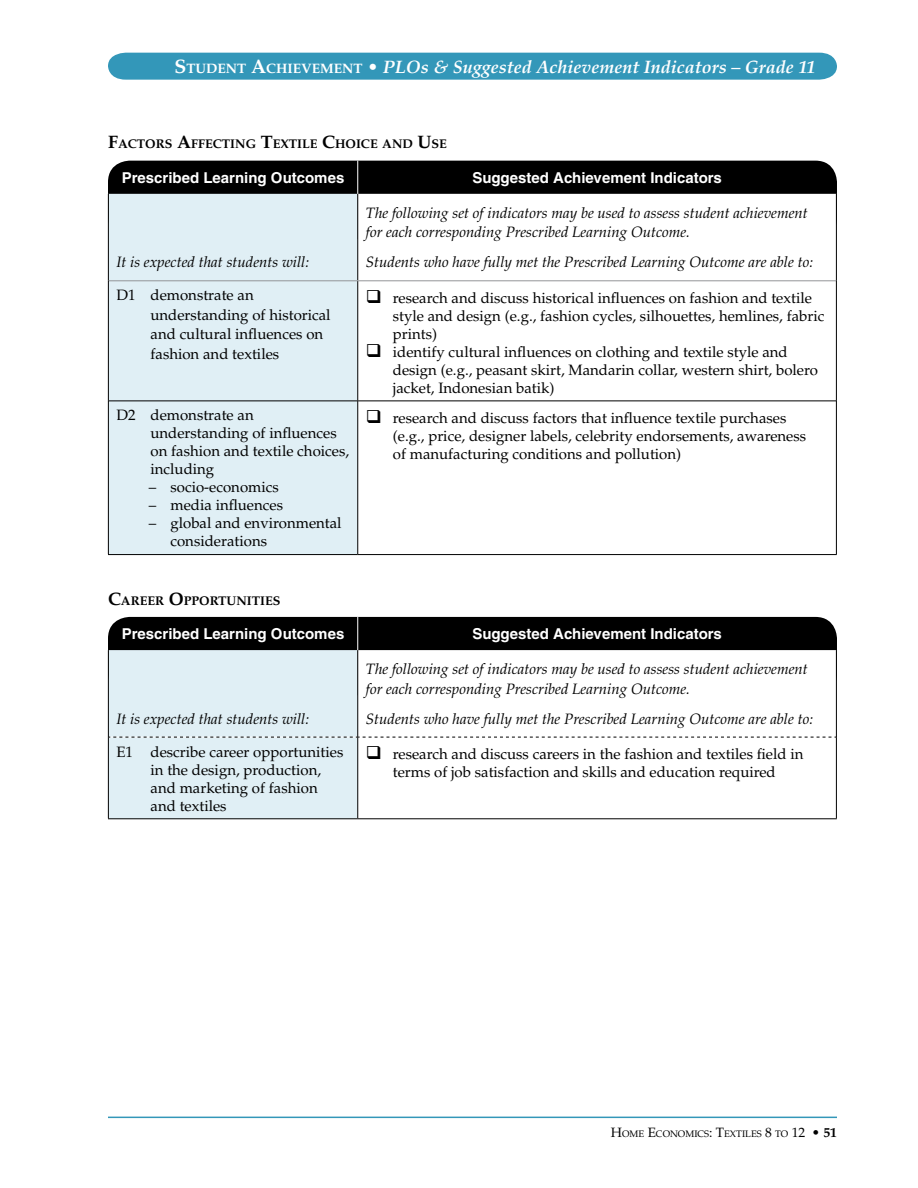
<style>
.page{position:relative;width:918px;height:1188px;background:#fff}
.page>*{position:absolute;margin:0;border:0;box-sizing:border-box;transform-origin:0 0}
.t1{font:italic 700 18px "Palatino";color:#fff}
.t2{font:15px/18px "Palatino";color:#000}
.t3{font:italic 15px/19.5px "Palatino";color:#000}
.t4{font:700 15px "Helvetica";color:#fff}
.t5{font:700 12.6px "Palatino";color:#000}
.t6{font:9.45px "Palatino";color:#000}
.s1{font-style:normal;font-size:19.5px}
.s2{font-style:normal;font-size:13.65px}
.s3{font-style:normal}
.s4{font-size:18px}
.s5{font-size:13.5px}
.s6{font-weight:700;font-size:13.5px}
</style>
<div class="page">
<div style="left:108px;top:53px;width:729px;height:27px;background:#3397b9"></div>
<hr style="left:108px;top:1117px;width:729px;height:1px;background:#3397b9">
<div style="left:108px;top:161px;width:729px;height:78px;background:#000;border-radius:22px"></div>
<div style="left:109px;top:194px;width:248px;height:360px;background:#e0eff5"></div>
<svg style="left:358px;top:194px;width:478px;height:360px"></svg>
<hr style="left:109px;top:401px;width:248px;height:1px;background:#000">
<hr style="left:358px;top:401px;width:478px;height:1px;background:#000">
<hr style="left:108px;top:554px;width:250px;height:1px;background:#000">
<hr style="left:358px;top:554px;width:479px;height:1px;background:#000">
<hr style="left:108px;top:194px;width:1px;height:87px;background:#000">
<hr style="left:357px;top:194px;width:1px;height:86px;background:#000">
<hr style="left:836px;top:194px;width:1px;height:87px;background:#000">
<hr style="left:109px;top:280px;width:249px;height:1px;background:#939598">
<hr style="left:358px;top:280px;width:478px;height:1px;background:#939598">
<hr style="left:357px;top:161px;width:1px;height:33px;background:#fff">
<hr style="left:108px;top:401px;width:1px;height:153px;background:#000">
<hr style="left:357px;top:401px;width:1px;height:153px;background:#000">
<hr style="left:836px;top:401px;width:1px;height:153px;background:#000">
<hr style="left:108px;top:281px;width:1px;height:120px;background:#000">
<hr style="left:357px;top:281px;width:1px;height:120px;background:#000">
<hr style="left:836px;top:281px;width:1px;height:120px;background:#000">
<div style="left:108px;top:617px;width:729px;height:78px;background:#000;border-radius:22px"></div>
<hr style="left:358px;top:818px;width:479px;height:1px;background:#000">
<svg style="left:108px;top:650px;width:728px;height:169px"></svg>
<hr style="left:108px;top:650px;width:1px;height:87px;background:#000">
<hr style="left:357px;top:650px;width:1px;height:87px;background:#000">
<hr style="left:836px;top:650px;width:1px;height:87px;background:#000">
<hr style="left:357px;top:617px;width:1px;height:33px;background:#fff">
<hr style="left:108px;top:737px;width:1px;height:81px;background:#000">
<hr style="left:357px;top:737px;width:1px;height:81px;background:#000">
<hr style="left:836px;top:737px;width:1px;height:81px;background:#000">
<p class="t1" style="left:174px;top:57px;width:642px"><span class="s1">S</span> <span class="s2">TUDENT</span> <span class="s1">A</span><span class="s2">CHIEVEMENT</span> <span class="s3">•</span> PLOs &amp; Suggested Achievement Indicators – Grade 11</p>
<p class="t5" style="left:108px;top:137px;width:340px"><span class="s4">F</span>ACTORS <span class="s4">A</span>FFECTING <span class="s4">T</span>EXTILE <span class="s4">C</span>HOICE AND <span class="s4">U</span>SE</p>
<p class="t4" style="left:122px;top:169px;width:224px">Prescribed Learning Outcomes</p>
<p class="t4" style="left:472px;top:169px;width:251px">Suggested Achievement Indicators</p>
<p class="t3" style="left:116px;top:253px;width:194px">It is expected that students will:</p>
<p class="t3" style="left:366px;top:203px;width:444px">The following set of indicators may be used to assess student achievement for each corresponding Prescribed Learning Outcome.</p>
<p class="t3" style="left:366px;top:253px;width:449px">Students who have fully met the Prescribed Learning Outcome are able to:</p>
<p class="t2" style="left:151px;top:286px;width:182px;line-height:19.5px;text-indent:-34px">D1 demonstrate an understanding of historical and cultural influences on fashion and textiles</p>
<p class="t2" style="left:393px;top:289px;width:433px;text-indent:-27px">❑ research and discuss historical influences on fashion and textile style and design (e.g., fashion cycles, silhouettes, hemlines, fabric prints)</p>
<p class="t2" style="left:393px;top:343px;width:427px;text-indent:-27px">❑ identify cultural influences on clothing and textile style and design (e.g., peasant skirt, Mandarin collar, western shirt, bolero jacket, Indonesian batik)</p>
<p class="t2" style="left:151px;top:407px;width:200px;text-indent:-34px">D2 demonstrate an understanding of influences on fashion and textile choices, including</p>
<p class="t2" style="left:149px;top:479px;width:132px">– socio-economics</p>
<p class="t2" style="left:149px;top:497px;width:136px">– media influences</p>
<p class="t2" style="left:170px;top:515px;width:173px;text-indent:-22px">– global and environmental considerations</p>
<p class="t5" style="left:108px;top:593px;width:174px"><span class="s4">C</span>AREER <span class="s4">O</span>PPORTUNITIES</p>
<p class="t2" style="left:393px;top:409px;width:415px;text-indent:-27px">❑ research and discuss factors that influence textile purchases (e.g., price, designer labels, celebrity endorsements, awareness of manufacturing conditions and pollution)</p>
<p class="t4" style="left:122px;top:625px;width:224px">Prescribed Learning Outcomes</p>
<p class="t4" style="left:472px;top:625px;width:251px">Suggested Achievement Indicators</p>
<p class="t3" style="left:116px;top:709px;width:194px">It is expected that students will:</p>
<p class="t3" style="left:366px;top:660px;width:444px">The following set of indicators may be used to assess student achievement for each corresponding Prescribed Learning Outcome.</p>
<p class="t3" style="left:366px;top:709px;width:449px">Students who have fully met the Prescribed Learning Outcome are able to:</p>
<p class="t2" style="left:151px;top:743px;width:194px;text-indent:-34px">E1 describe career opportunities in the design, production, and marketing of fashion and textiles</p>
<p class="t2" style="left:366px;top:745px;width:439px;text-align:center">❑ research and discuss careers in the fashion and textiles field in terms of job satisfaction and skills and education required</p>
<p class="t6" style="left:611px;top:1128px;width:228px"><span class="s5">H</span>ome <span class="s5">E</span>conomics<span class="s5">: T</span>extiles <span class="s5">8</span> to <span class="s5">12</span> <span class="s6">• 51</span></p>
</div>
